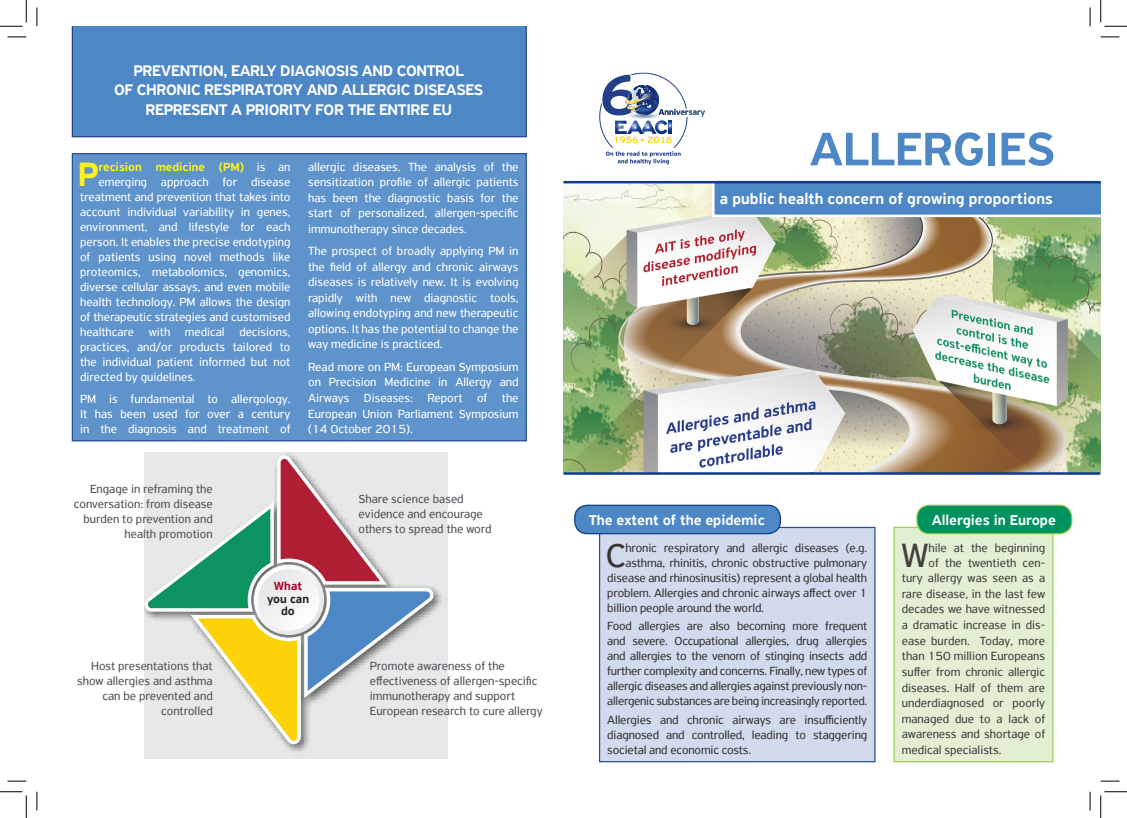
<style>
.page{position:relative;width:1127px;height:818px;background:#fff}
.page>*{position:absolute;margin:0;border:0;box-sizing:border-box;transform-origin:0 0}
.t1{font:500 50px "PF Highway Sans Pro";color:#4d87c6}
.t2{font:35.5px "PF Highway Sans Pro";color:#231f20}
.t3{font:500 35.5px "PF Highway Sans Pro";color:#fff101}
.t4{font:500 16.25px/19.5px "PF Highway Sans Pro";letter-spacing:-.02em;color:#fff;text-align:center}
.t5{font:500 16.25px "PF Highway Sans Pro";color:#fff}
.t6{font:500 15px "PF Highway Sans Pro";color:#fff}
.t7{font:12.5px/15.5px "PF Highway Sans Pro";color:#fff;text-align:justify}
.t8{font:12.5px/15px "PF Highway Sans Pro";letter-spacing:-.01em;color:#231f20;text-align:justify}
.t9{font:12.5px/15px "PF Highway Sans Pro";color:#50555a;text-align:right}
.t10{font:500 12.5px "PF Highway Sans Pro";color:#fff101}
.t11{font:500 12.5px/12.5px "PF Highway Sans Pro";color:#231f20;text-align:center}
.t12{font:500 12.5px "PF Highway Sans Pro";color:#b00630}
.s1{font-weight:400;color:#fff}
</style>
<div class="page">
<img style="left:563px;top:183px;width:537px;height:289px">
<svg style="left:712px;top:180px;width:388px;height:37px;background:#5e92ca"></svg>
<div style="left:599px;top:527px;width:275px;height:235px;background:#cdd8ed"></div>
<div style="left:598px;top:527px;width:277px;height:235px;border:1px solid #103b8a"></div>
<div style="left:893px;top:527px;width:159px;height:235px;background:#e3efd2"></div>
<div style="left:893px;top:527px;width:160px;height:235px;border:1px solid #8bc63e"></div>
<svg style="left:599px;top:72px;width:105px;height:93px"></svg>
<div style="left:574px;top:505px;width:206px;height:29px;background:#4d87c6;border-radius:12px"></div>
<div style="left:574px;top:505px;width:206px;height:29px;border:1px solid #103b8a;border-radius:12px"></div>
<hr style="left:563px;top:472px;width:537px;height:3px;background:#103b8a">
<hr style="left:563px;top:181px;width:537px;height:2px;background:#103b8a">
<div style="left:916px;top:505px;width:155px;height:29px;background:#00925f;border-radius:12px"></div>
<div style="left:916px;top:505px;width:156px;height:29px;border:1px solid #8bc63e;border-radius:12px"></div>
<div style="left:72px;top:26px;width:454px;height:111px;background:#4d87c6"></div>
<div style="left:72px;top:154px;width:454px;height:287px;background:#5f93cb"></div>
<div style="left:72px;top:153px;width:454px;height:288px;border:1px solid #103b8a"></div>
<div style="left:145px;top:453px;width:302px;height:305px;background:#e8e8e8"></div>
<svg style="left:145px;top:454px;width:291px;height:293px"></svg>
<svg style="left:8px;top:36px;width:18px;height:2px"></svg>
<svg style="left:1100px;top:36px;width:19px;height:2px"></svg>
<svg style="left:8px;top:780px;width:18px;height:2px"></svg>
<svg style="left:1100px;top:780px;width:19px;height:2px"></svg>
<svg style="left:36px;top:7px;width:2px;height:19px"></svg>
<svg style="left:36px;top:792px;width:2px;height:18px"></svg>
<svg style="left:1089px;top:7px;width:1px;height:19px"></svg>
<svg style="left:1089px;top:792px;width:1px;height:18px"></svg>
<svg style="left:0;top:0;width:27px;height:27px"></svg>
<svg style="left:0;top:791px;width:27px;height:27px"></svg>
<svg style="left:1100px;top:0;width:26px;height:27px"></svg>
<svg style="left:1100px;top:791px;width:26px;height:27px"></svg>
<h3 class="t4" style="left:114px;top:61px;width:370px">PREVENTION, EARLY DIAGNOSIS AND CONTROL<br>OF CHRONIC RESPIRATORY AND ALLERGIC DISEASES<br>REPRESENT A PRIORITY FOR THE ENTIRE EU</h3>
<h2 class="t3" style="left:78px;top:153px;width:22px">P</h2>
<p class="t10" style="left:98px;top:159px;width:193px">recision medicine (PM) <span class="s1">is an</span></p>
<p class="t7" style="left:98px;top:174px;width:193px">emerging approach for disease</p>
<p class="t7" style="left:80px;top:189px;width:212px">treatment and prevention that takes into</p>
<p class="t7" style="left:80px;top:204px;width:212px">account individual variability in genes,</p>
<p class="t7" style="left:80px;top:219px;width:212px">environment, and lifestyle for each</p>
<p class="t7" style="left:80px;top:234px;width:212px">person. It enables the precise endotyping</p>
<p class="t7" style="left:80px;top:249px;width:212px">of patients using novel methods like</p>
<p class="t7" style="left:80px;top:264px;width:212px">proteomics, metabolomics, genomics,</p>
<p class="t7" style="left:80px;top:279px;width:212px">diverse cellular assays, and even mobile</p>
<p class="t7" style="left:80px;top:294px;width:212px">health technology. PM allows the design</p>
<p class="t7" style="left:80px;top:309px;width:212px">of therapeutic strategies and customised</p>
<p class="t7" style="left:80px;top:324px;width:212px">healthcare with medical decisions,</p>
<p class="t7" style="left:80px;top:339px;width:212px">practices, and/or products tailored to</p>
<p class="t7" style="left:80px;top:354px;width:212px">the individual patient informed but not</p>
<p class="t7" style="left:80px;top:369px;width:117px">directed by guidelines.</p>
<p class="t7" style="left:80px;top:391px;width:212px;line-height:15px">PM is fundamental to allergology.<br>It has been used for over a century in the diagnosis and treatment of</p>
<p class="t7" style="left:308px;top:159px;width:212px">allergic diseases. The analysis of the sensitization profile of allergic patients has been the diagnostic basis for the start of personalized, allergen-specific immunotherapy since decades.</p>
<p class="t7" style="left:308px;top:243px;width:212px">The prospect of broadly applying PM in the field of allergy and chronic airways diseases is relatively new. It is evolving rapidly with new diagnostic tools, allowing endotyping and new therapeutic options. It has the potential to change the way medicine is practiced.</p>
<p class="t7" style="left:308px;top:359px;width:212px">Read more on PM: European Symposium on Precision Medicine in Allergy and Airways Diseases: Report of the European Union Parliament Symposium (14 October 2015).</p>
<p class="t9" style="left:74px;top:482px;width:140px">Engage in reframing the conversation: from disease burden to prevention and health promotion</p>
<p class="t9" style="left:358px;top:492px;width:134px;text-align:left">Share science based evidence and encourage others to spread the word</p>
<p class="t12" style="left:274px;top:579px;width:30px">What</p>
<p class="t11" style="left:267px;top:592px;width:43px">you can do</p>
<p class="t9" style="left:77px;top:658px;width:137px">Host presentations that show allergies and asthma can be prevented and controlled</p>
<p class="t9" style="left:370px;top:658px;width:174px;text-align:left">Promote awareness of the effectiveness of allergen-specific immunotherapy and support<br>European research to cure allergy</p>
<h1 class="t1" style="left:809px;top:120px;width:246px">ALLERGIES</h1>
<h3 class="t5" style="left:719px;top:190px;width:334px">a public health concern of growing proportions</h3>
<p class="t6" style="left:588px;top:511px;width:177px">The extent of the epidemic</p>
<p class="t6" style="left:931px;top:511px;width:126px">Allergies in Europe</p>
<h2 class="t2" style="left:605px;top:534px;width:22px">C</h2>
<p class="t8" style="left:625px;top:540px;width:243px">hronic respiratory and allergic diseases (e.g.</p>
<p class="t8" style="left:625px;top:555px;width:243px">asthma, rhinitis, chronic obstructive pulmonary</p>
<p class="t8" style="left:607px;top:570px;width:261px">disease and rhinosinusitis) represent a global health</p>
<p class="t8" style="left:607px;top:585px;width:261px">problem. Allergies and chronic airways affect over 1</p>
<p class="t8" style="left:607px;top:600px;width:158px">billion people around the world.</p>
<p class="t8" style="left:607px;top:618px;width:261px">Food allergies are also becoming more frequent and severe. Occupational allergies, drug allergies and allergies to the venom of stinging insects add further complexity and concerns. Finally, new types of allergic diseases and allergies against previously non&shy;allergenic substances are being increasingly reported.</p>
<p class="t8" style="left:607px;top:712px;width:261px">Allergies and chronic airways are insufficiently diagnosed and controlled, leading to staggering societal and economic costs.</p>
<h2 class="t2" style="left:900px;top:534px;width:29px">W</h2>
<p class="t8" style="left:928px;top:540px;width:118px">hile at the beginning</p>
<p class="t8" style="left:928px;top:555px;width:118px">of the twentieth cen-</p>
<p class="t8" style="left:901px;top:571px;width:145px">tury allergy was seen as a</p>
<p class="t8" style="left:901px;top:586px;width:145px">rare disease, in the last few</p>
<p class="t8" style="left:901px;top:602px;width:145px">decades we have witnessed</p>
<p class="t8" style="left:901px;top:617px;width:145px">a dramatic increase in dis-</p>
<p class="t8" style="left:901px;top:633px;width:145px">ease burden. Today, more</p>
<p class="t8" style="left:901px;top:649px;width:145px">than 150 million Europeans</p>
<p class="t8" style="left:901px;top:664px;width:145px">suffer from chronic allergic</p>
<p class="t8" style="left:901px;top:680px;width:145px">diseases. Half of them are</p>
<p class="t8" style="left:901px;top:695px;width:145px">underdiagnosed or poorly</p>
<p class="t8" style="left:901px;top:711px;width:145px">managed due to a lack of</p>
<p class="t8" style="left:901px;top:727px;width:145px">awareness and shortage of</p>
<p class="t8" style="left:901px;top:742px;width:101px">medical specialists.</p>
</div>
